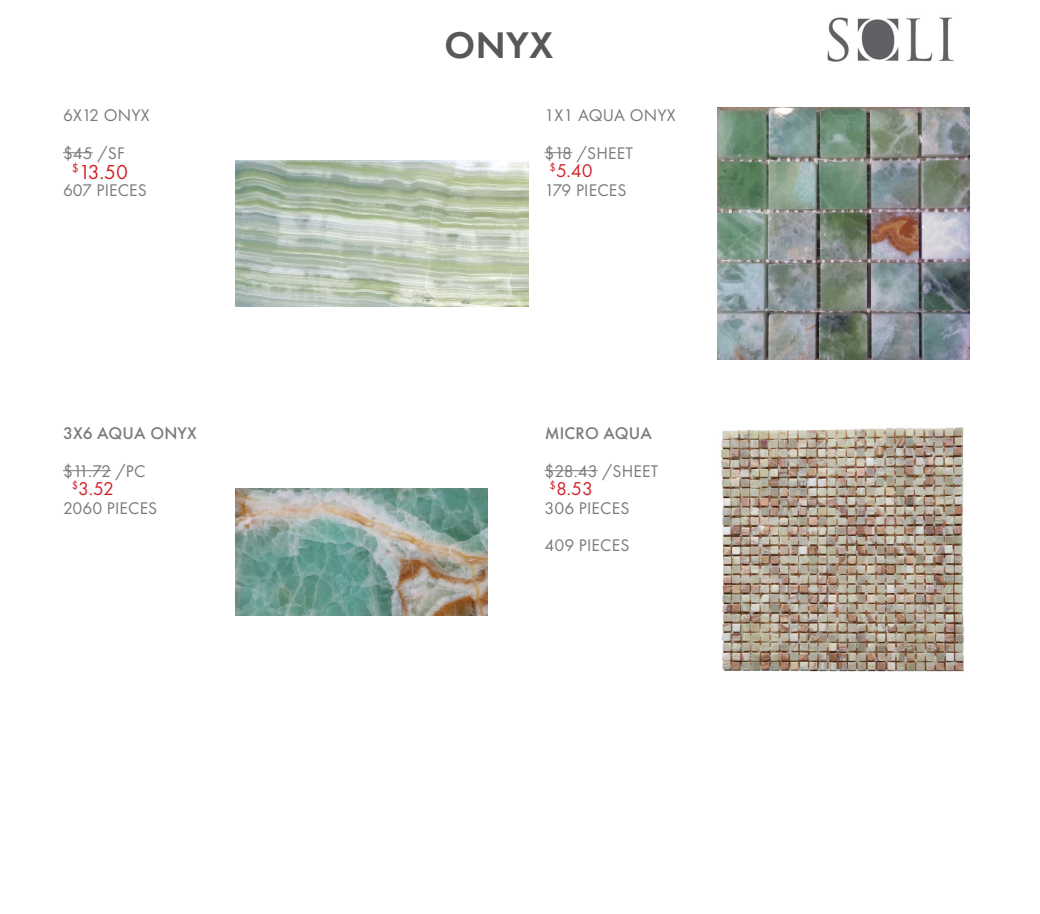
<style>
.page{position:relative;width:1040px;height:914px;background:#fff}
.page>*{position:absolute;margin:0;border:0;box-sizing:border-box;transform-origin:0 0}
.t1{font:600 38.5px "Futura PT";color:#57585a}
.t2{font:21px "Futura PT";color:#d1232a}
.t3{font:19.25px "Futura PT";color:#d1232a}
.t4{font:17.5px/37.4px "Futura PT";letter-spacing:.01em;color:#787a7d}
.t5{font:500 17.5px "Futura PT";letter-spacing:.01em;color:#787a7d}
</style>
<div class="page">
<img style="left:827px;top:17px;width:126px;height:45px">
<img style="left:717px;top:108px;width:252px;height:252px">
<img style="left:236px;top:161px;width:292px;height:146px">
<svg style="left:544px;top:152px;width:28px;height:1px"></svg>
<hr style="left:63px;top:152px;width:30px;height:1px;background:#787a7d">
<hr style="left:544px;top:470px;width:53px;height:1px;background:#787a7d">
<hr style="left:63px;top:470px;width:48px;height:1px;background:#787a7d">
<img style="left:720px;top:427px;width:245px;height:245px">
<img style="left:236px;top:488px;width:252px;height:127px">
<h1 class="t1" style="left:444px;top:21px;width:111px">ONYX</h1>
<p class="t4" style="left:544px;top:96px;width:133px">1X1 AQUA ONYX $18 /SHEET<br>179 PIECES</p>
<p class="t4" style="left:63px;top:96px;width:88px">6X12 ONYX $45 /SF<br>607 PIECES</p>
<p class="t2" style="left:72px;top:159px;width:58px"><sup>$</sup>13.50</p>
<p class="t3" style="left:549px;top:159px;width:45px"><sup>$</sup>5.40</p>
<p class="t5" style="left:544px;top:423px;width:109px">MICRO AQUA</p>
<p class="t4" style="left:544px;top:452px;width:115px">$28.43 /SHEET<br>306 PIECES<br>409 PIECES</p>
<p class="t5" style="left:63px;top:423px;width:135px">3X6 AQUA ONYX</p>
<p class="t4" style="left:63px;top:452px;width:96px">$11.72 /PC<br>2060 PIECES</p>
<p class="t3" style="left:72px;top:477px;width:44px"><sup>$</sup>3.52</p>
<p class="t3" style="left:549px;top:477px;width:45px"><sup>$</sup>8.53</p>
</div>
